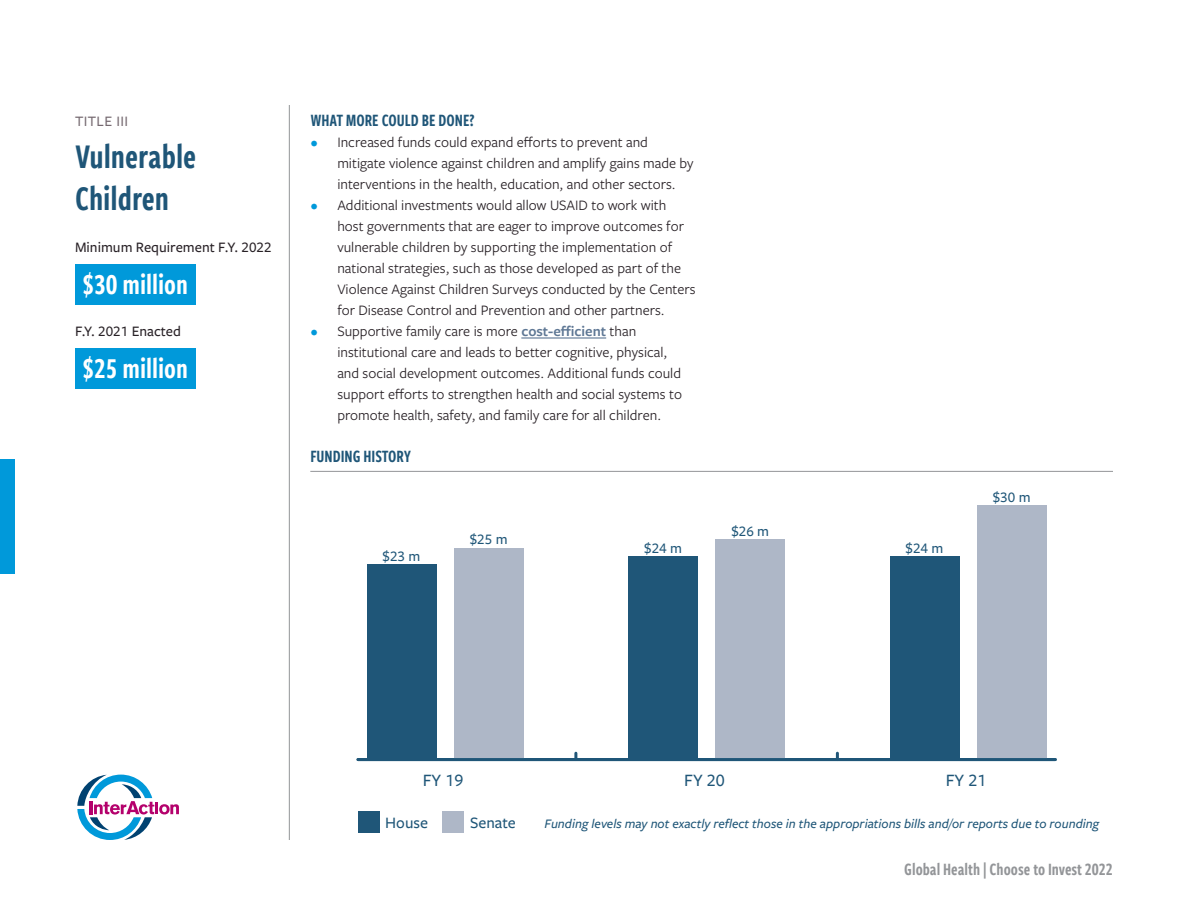
<style>
.page{position:relative;width:1188px;height:918px;background:#fff}
.page>*{position:absolute;margin:0;border:0;box-sizing:border-box;transform-origin:0 0}
.Paragraph_Style_1{font:36px/42px "Freight Sans Cmp Pro Semi";color:#1f5678}
.Funding_amount_actio{font:30px "Freight Sans Cmp Pro Semi";color:#fff}
.t1{font:18px "Freight Sans Cmp Pro Semi";color:#939598}
.Head_1{font:18px "Freight Sans Cmp Pro Semi";color:#1f5678}
.Funding_history{font:18px "Freight Sans Cmp Pro Semi";color:#1f5678}
.t2{font:500 18px "Freight Sans Pro";color:#1f5678}
.t3{font:500 16.5px "Freight Sans Pro";color:#1f5678}
.t4{font:15px/21px "Freight Sans Pro";color:#282126}
.Minimum_requirement{font:500 15px "Freight Sans Pro";color:#282126}
.t5{font:500 15px "Freight Sans Pro";color:#1f5678}
.Mini_title{font:500 15px "Freight Sans Pro";letter-spacing:.025em;color:#756970}
.t6{font:italic 500 13.5px "Freight Sans Pro";color:#1f5678}
.s1{color:#0099da}
.s2{font-weight:600;color:#5f7895}
</style>
<div class="page">
<hr style="left:289px;top:105px;width:1px;height:735px;background:#939598">
<svg style="left:77px;top:775px;width:102px;height:65px"></svg>
<hr style="left:521px;top:337px;width:85px;height:2px;background:#5f7895">
<div style="left:75px;top:264px;width:121px;height:40px;background:#0099da"></div>
<div style="left:75px;top:348px;width:121px;height:40px;background:#0099da"></div>
<hr style="left:310px;top:471px;width:803px;height:1px;background:#939598">
<svg style="left:574px;top:753px;width:3px;height:5px"></svg>
<svg style="left:836px;top:753px;width:3px;height:5px"></svg>
<div style="left:977px;top:505px;width:70px;height:255px;background:#aeb7c7"></div>
<div style="left:890px;top:556px;width:69px;height:204px;background:#1f5678"></div>
<div style="left:715px;top:539px;width:70px;height:221px;background:#aeb7c7"></div>
<div style="left:628px;top:556px;width:70px;height:204px;background:#1f5678"></div>
<div style="left:454px;top:548px;width:70px;height:212px;background:#aeb7c7"></div>
<div style="left:367px;top:565px;width:69px;height:195px;background:#1f5678"></div>
<hr style="left:358px;top:758px;width:697px;height:3px;background:#1f5678">
<div style="left:358px;top:812px;width:21px;height:21px;background:#1f5678"></div>
<div style="left:443px;top:812px;width:21px;height:21px;background:#aeb7c7"></div>
<div style="left:0;top:459px;width:15px;height:115px;background:#0099da"></div>
<p class="Mini_title" style="left:75px;top:111px;width:55px">TITLE III</p>
<p class="Paragraph_Style_1" style="left:75px;top:134px;width:123px">Vulnerable<br>Children</p>
<p class="Minimum_requirement" style="left:75px;top:237px;width:198px">Minimum Requirement F.Y. 2022</p>
<p class="Funding_amount_actio" style="left:82px;top:264px;width:107px">$30 million</p>
<p class="Minimum_requirement" style="left:75px;top:321px;width:108px">F.Y. 2021 Enacted</p>
<p class="Funding_amount_actio" style="left:82px;top:348px;width:107px">$25 million</p>
<p class="Head_1" style="left:310px;top:108px;width:166px">WHAT MORE COULD BE DONE?</p>
<p class="t4" style="left:337px;top:131px;width:358px;text-indent:-27px"><span class="s1">•</span> Increased funds could expand efforts to prevent and mitigate violence against children and amplify gains made by interventions in the health, education, and other sectors.</p>
<p class="t4" style="left:337px;top:194px;width:360px;text-indent:-27px"><span class="s1">•</span> Additional investments would allow USAID to work with host governments that are eager to improve outcomes for vulnerable children by supporting the implementation of national strategies, such as those developed as part of the Violence Against Children Surveys conducted by the Centers for Disease Control and Prevention and other partners.</p>
<p class="t4" style="left:337px;top:320px;width:346px;text-indent:-27px"><span class="s1">•</span> Supportive family care is more <span class="s2">cost-efficient</span> than institutional care and leads to better cognitive, physical, and social development outcomes. Additional funds could support efforts to strengthen health and social systems to promote health, safety, and family care for all children.</p>
<p class="Funding_history" style="left:310px;top:444px;width:102px">FUNDING HISTORY</p>
<p class="t5" style="left:383px;top:546px;width:39px">$23 m</p>
<p class="t5" style="left:470px;top:529px;width:39px">$25 m</p>
<p class="t5" style="left:644px;top:538px;width:39px">$24 m</p>
<p class="t5" style="left:731px;top:521px;width:39px">$26 m</p>
<p class="t5" style="left:906px;top:538px;width:39px">$24 m</p>
<p class="t5" style="left:993px;top:487px;width:39px">$30 m</p>
<p class="t2" style="left:423px;top:768px;width:42px">FY 19</p>
<p class="t2" style="left:684px;top:768px;width:42px">FY 20</p>
<p class="t2" style="left:946px;top:768px;width:42px">FY 21</p>
<p class="t3" style="left:385px;top:812px;width:44px">House</p>
<p class="t3" style="left:470px;top:812px;width:47px">Senate</p>
<p class="t6" style="left:545px;top:815px;width:556px">Funding levels may not exactly reflect those in the appropriations bills and/or reports due to rounding</p>
<p class="t1" style="left:904px;top:856px;width:210px">Global Health | Choose to Invest 2022</p>
</div>
